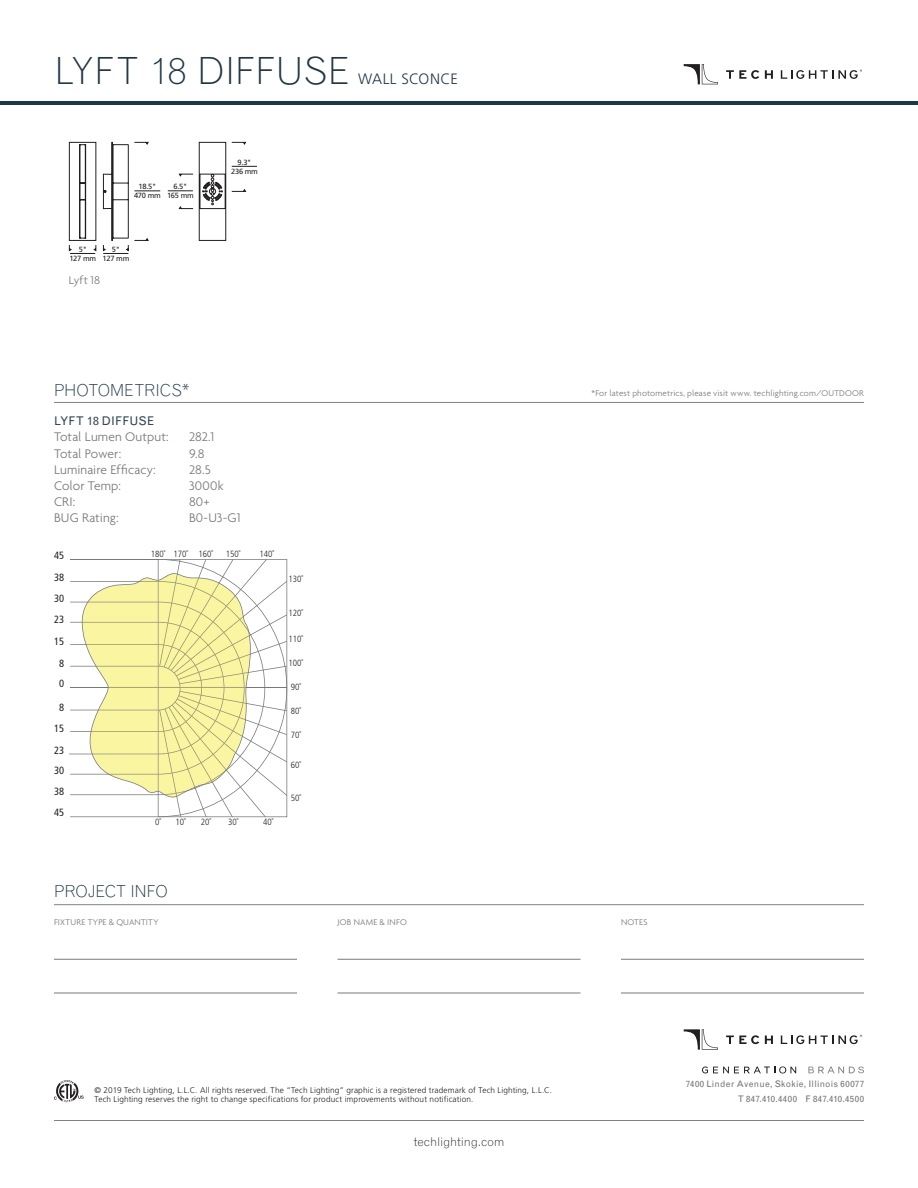
<style>
.page{position:relative;width:918px;height:1188px;background:#fff}
.page>*{position:absolute;margin:0;border:0;box-sizing:border-box;transform-origin:0 0}
.t1{font:300 37.5px "Grotesque";color:#203746}
.Spec_Header{font:300 16.5px "Grotesque";letter-spacing:-.02em;color:#203746}
.t2{font:300 15px "Frutiger";letter-spacing:.025em;color:#203746}
.Photometrics{font:300 13.5px "Agenda";letter-spacing:.005em;color:#76787b}
.t3{font:300 12px "Grotesque";letter-spacing:-.01em;color:#231f20}
.Photometric_Lead-In{font:12px "Grotesque";letter-spacing:.005em;color:#354856}
.t4{font:300 12px "Agenda";letter-spacing:.01em;color:#76787b}
.t5{font:condensed 10.5px/20.7px "Frutiger";color:#231f20;text-align:center}
.t6{font:300 9px "Agenda";letter-spacing:.02em;color:#76787b}
.t7{font:300 condensed 9px "Frutiger";color:#231f20}
.t8{font:9px/14.4px "Grotesque";letter-spacing:.03em;color:#717275;text-align:right}
.t9{font:300 8.25px/9px "Frutiger";letter-spacing:.015em;color:#231f20}
.t10{font:7.5px/9px "Frutiger";letter-spacing:-.03em;color:#231f20;text-align:center}
</style>
<div class="page">
<svg style="left:726px;top:70px;width:33px;height:9px"></svg>
<svg style="left:765px;top:70px;width:8px;height:9px"></svg>
<svg style="left:781px;top:70px;width:81px;height:9px"></svg>
<svg style="left:684px;top:64px;width:34px;height:20px"></svg>
<hr style="left:0;top:101px;width:918px;height:4px;background:#203746">
<svg style="left:726px;top:1035px;width:33px;height:9px"></svg>
<svg style="left:765px;top:1036px;width:8px;height:8px"></svg>
<svg style="left:781px;top:1035px;width:81px;height:9px"></svg>
<svg style="left:684px;top:1029px;width:34px;height:21px"></svg>
<hr style="left:54px;top:904px;width:810px;height:1px;background:#808285">
<svg style="left:54px;top:1080px;width:30px;height:22px"></svg>
<hr style="left:54px;top:1120px;width:810px;height:1px;background:#808285">
<svg style="left:702px;top:1066px;width:94px;height:8px"></svg>
<svg style="left:808px;top:1067px;width:56px;height:6px"></svg>
<hr style="left:54px;top:959px;width:243px;height:1px;background:#76787b">
<hr style="left:54px;top:993px;width:243px;height:1px;background:#76787b">
<hr style="left:338px;top:959px;width:242px;height:1px;background:#76787b">
<hr style="left:338px;top:993px;width:242px;height:1px;background:#76787b">
<hr style="left:621px;top:959px;width:243px;height:1px;background:#76787b">
<hr style="left:621px;top:993px;width:243px;height:1px;background:#76787b">
<hr style="left:54px;top:402px;width:810px;height:1px;background:#808285">
<svg style="left:69px;top:559px;width:218px;height:258px"></svg>
<svg style="left:69px;top:245px;width:27px;height:9px"></svg>
<div style="left:69px;top:142px;width:27px;height:99px;border:1px solid #231f20"></div>
<svg style="left:79px;top:144px;width:7px;height:95px"></svg>
<svg style="left:103px;top:142px;width:154px;height:112px"></svg>
<h1 class="t1" style="left:54px;top:48px;width:298px">LYFT 18 DIFFUSE</h1>
<h3 class="t2" style="left:358px;top:70px;width:101px">WALL SCONCE</h3>
<p class="t10" style="left:167px;top:182px;width:28px">6.5"<br>165 mm</p>
<p class="t10" style="left:134px;top:182px;width:28px">18.5"<br>470 mm</p>
<p class="t10" style="left:69px;top:245px;width:28px">5"<br>127 mm</p>
<p class="t10" style="left:103px;top:245px;width:28px">5"<br>127 mm</p>
<p class="t4" style="left:69px;top:273px;width:32px">Lyft 18</p>
<p class="t10" style="left:231px;top:158px;width:28px">9.3"<br>236 mm</p>
<p class="Spec_Header" style="left:54px;top:380px;width:137px">PHOTOMETRICS*</p>
<p class="t6" style="left:591px;top:387px;width:274px">*For latest photometrics, please visit www. techlighting.com/OUTDOOR</p>
<p class="Photometric_Lead-In" style="left:54px;top:414px;width:102px">LYFT 18 DIFFUSE</p>
<p class="Photometrics" style="left:54px;top:429px;width:116px">Total Lumen Output:</p>
<p class="Photometrics" style="left:189px;top:429px;width:27px">282.1</p>
<p class="Photometrics" style="left:54px;top:445px;width:69px">Total Power:</p>
<p class="Photometrics" style="left:189px;top:445px;width:17px">9.8</p>
<p class="Photometrics" style="left:54px;top:461px;width:103px">Luminaire Efficacy:</p>
<p class="Photometrics" style="left:189px;top:461px;width:23px">28.5</p>
<p class="Photometrics" style="left:54px;top:478px;width:68px">Color Temp:</p>
<p class="Photometrics" style="left:189px;top:478px;width:36px">3000k</p>
<p class="Photometrics" style="left:54px;top:494px;width:23px">CRI:</p>
<p class="Photometrics" style="left:189px;top:494px;width:22px">80+</p>
<p class="Photometrics" style="left:54px;top:510px;width:66px">BUG Rating:</p>
<p class="Photometrics" style="left:189px;top:510px;width:53px">B0-U3-G1</p>
<p class="t5" style="left:54px;top:546px;width:12px">45</p>
<p class="t5" style="left:54px;top:588px;width:12px;text-align:left">30<br>23</p>
<p class="t5" style="left:54px;top:631px;width:12px;line-height:21.5px">15<br>8</p>
<p class="t5" style="left:59px;top:673px;width:7px">0</p>
<p class="t5" style="left:54px;top:697px;width:12px">8<br>15</p>
<p class="t5" style="left:54px;top:740px;width:12px;text-align:justify">23<br>30<br>38<br>45</p>
<p class="t5" style="left:54px;top:567px;width:12px">38</p>
<p class="t7" style="left:151px;top:549px;width:16px">180˚</p>
<p class="t7" style="left:173px;top:549px;width:41px">170˚ 160˚</p>
<p class="t7" style="left:226px;top:549px;width:16px">150˚</p>
<p class="t7" style="left:259px;top:549px;width:16px">140˚</p>
<p class="t7" style="left:155px;top:817px;width:7px">0˚</p>
<p class="t7" style="left:176px;top:817px;width:12px">10˚</p>
<p class="t7" style="left:201px;top:817px;width:12px">20˚</p>
<p class="t7" style="left:228px;top:817px;width:12px">30˚</p>
<p class="t7" style="left:263px;top:817px;width:12px">40˚</p>
<p class="t7" style="left:289px;top:574px;width:16px">130˚</p>
<p class="t7" style="left:289px;top:607px;width:16px">120˚</p>
<p class="t7" style="left:289px;top:634px;width:16px">110˚</p>
<p class="t7" style="left:289px;top:658px;width:16px">100˚</p>
<p class="t7" style="left:291px;top:682px;width:12px">90˚</p>
<p class="t7" style="left:291px;top:706px;width:12px">80˚</p>
<p class="t7" style="left:291px;top:730px;width:12px">70˚</p>
<p class="t7" style="left:291px;top:759px;width:12px">60˚</p>
<p class="t7" style="left:291px;top:793px;width:12px">50˚</p>
<h2 class="Spec_Header" style="left:54px;top:882px;width:115px">PROJECT INFO</h2>
<p class="t6" style="left:54px;top:917px;width:106px">FIXTURE TYPE &amp; QUANTITY</p>
<p class="t6" style="left:338px;top:917px;width:71px">JOB NAME &amp; INFO</p>
<p class="t6" style="left:621px;top:917px;width:28px">NOTES</p>
<p class="t9" style="left:94px;top:1086px;width:459px">© 2019 Tech Lighting, L.L.C. All rights reserved. The “Tech Lighting” graphic is a registered trademark of Tech Lighting, L.L.C.<br>Tech Lighting reserves the right to change specifications for product improvements without notification.</p>
<h3 class="t3" style="left:414px;top:1134px;width:92px">techlighting.com</h3>
<p class="t8" style="left:686px;top:1077px;width:180px">7400 Linder Avenue, Skokie, Illinois 60077<br>T 847.410.4400 F 847.410.4500</p>
</div>
